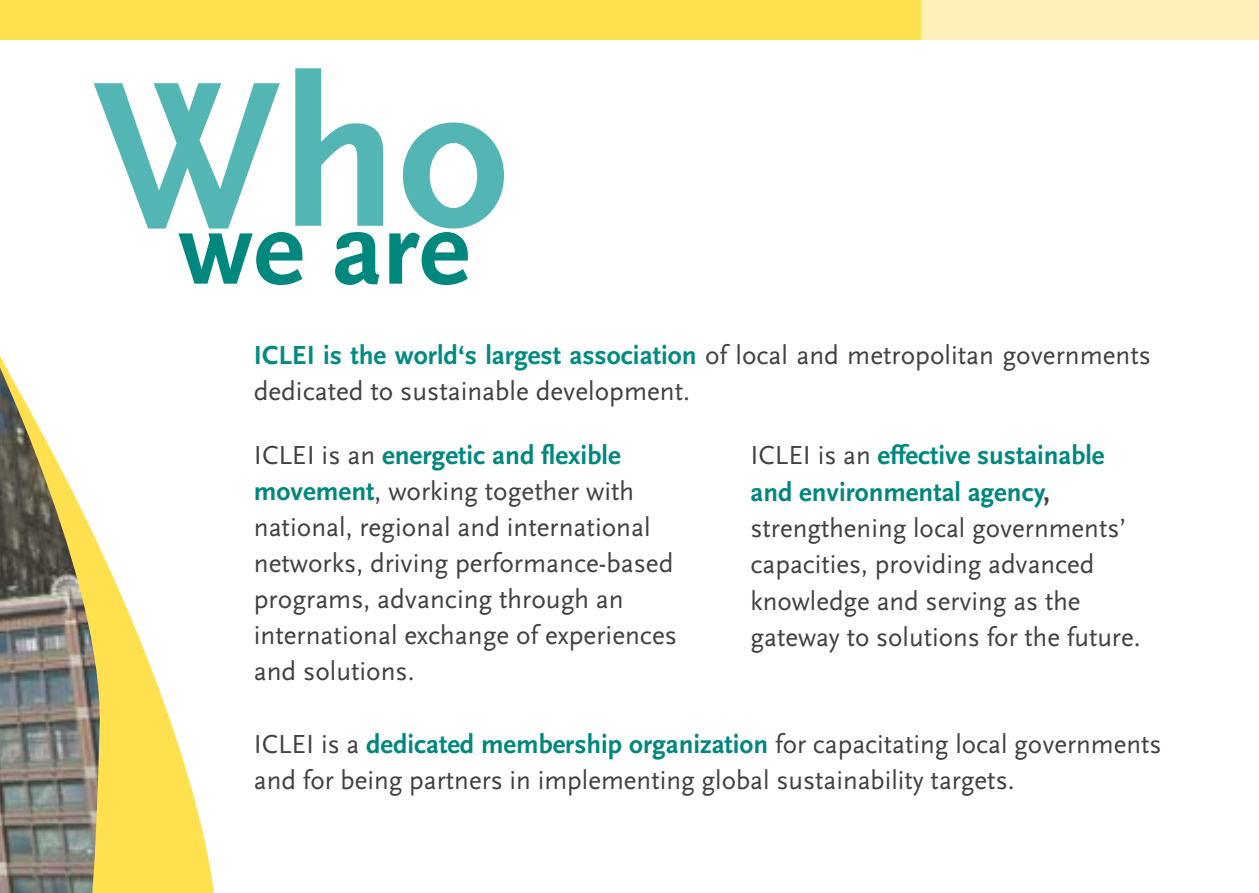
<style>
.page{position:relative;width:1259px;height:893px;background:#fff}
.page>*{position:absolute;margin:0;border:0;box-sizing:border-box;transform-origin:0 0}
.t1{font:700 216px "Scala Sans Pro";color:#53b5b4}
.t2{font:700 108px "Scala Sans Pro";color:#00877e}
.t3{font:27.3px/36px "Scala Sans Pro";color:#414042}
.s1{font-weight:700;color:#008b82}
.s2{font-weight:700;color:#00877e}
.s3{font-weight:700}
</style>
<div class="page">
<svg style="left:0;top:356px;width:214px;height:537px"></svg>
<div style="left:896px;top:0;width:363px;height:40px;background:#fff0ba"></div>
<div style="left:0;top:0;width:920px;height:40px;background:#ffe14f"></div>
<h1 class="t1" style="left:93px;top:29px;width:417px">Who</h1>
<h2 class="t2" style="left:178px;top:185px;width:293px">we are</h2>
<p class="t3" style="left:254px;top:337px;width:898px"><span class="s1">ICLEI is the world‘s largest association</span> of local and metropolitan governments dedicated to sustainable development.</p>
<p class="t3" style="left:254px;top:437px;width:425px">ICLEI is an <span class="s2">energetic and flexible movement</span>, working together with national, regional and international networks, driving performance-based programs, advancing through an international exchange of experiences and solutions.</p>
<p class="t3" style="left:750px;top:437px;width:391px">ICLEI is an <span class="s2">effective sustainable and environmental agency</span><span class="s3">, </span>strengthening local governments’ capacities, providing advanced knowledge and serving as the gateway to solutions for the future.</p>
<p class="t3" style="left:254px;top:726px;width:909px">ICLEI is a <span class="s2">dedicated membership organization</span> for capacitating local governments and for being partners in implementing global sustainability targets.</p>
</div>
